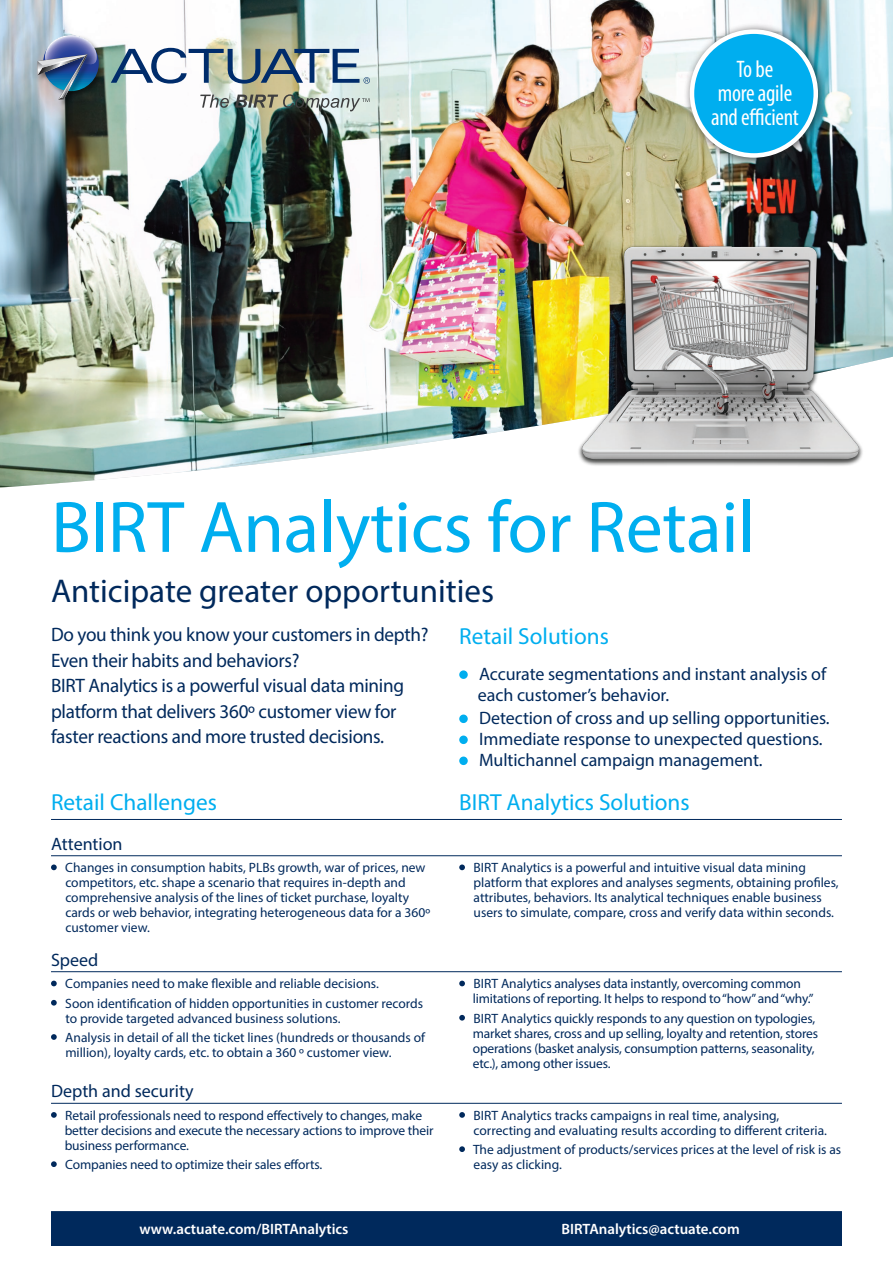
<style>
.page{position:relative;width:893px;height:1263px;background:#fff}
.page>*{position:absolute;margin:0;border:0;box-sizing:border-box;transform-origin:0 0}
.t1{font:73.5px "Myriad Pro";letter-spacing:-.005em;color:#00aeef}
.t2{font:33px "Myriad Pro";color:#00295c}
.t3{font:condensed 24px/24px "Myriad Pro";letter-spacing:-.01em;color:#fff;text-align:center}
.t4{font:23.25px "Myriad Pro";color:#00aeef}
.t5{font:19.5px/25.5px "Myriad Pro";letter-spacing:-.015em;color:#00295c}
.t6{font:18px/21px "Myriad Pro";letter-spacing:-.005em;color:#00295c}
.t7{font:600 15px "Myriad Pro";color:#fff}
.t8{font:13.5px/15px "Myriad Pro";color:#00295c}
</style>
<div class="page">
<img style="left:0;top:0;width:893px;height:488px">
<hr style="left:51px;top:855px;width:791px;height:1px;background:#00295c">
<svg style="left:51px;top:864px;width:6px;height:6px"></svg>
<svg style="left:459px;top:981px;width:6px;height:5px"></svg>
<svg style="left:459px;top:1015px;width:6px;height:5px"></svg>
<hr style="left:51px;top:971px;width:791px;height:1px;background:#00295c">
<svg style="left:51px;top:981px;width:6px;height:5px"></svg>
<svg style="left:51px;top:1000px;width:6px;height:5px"></svg>
<svg style="left:51px;top:1034px;width:6px;height:6px"></svg>
<svg style="left:459px;top:864px;width:6px;height:6px"></svg>
<hr style="left:51px;top:1103px;width:791px;height:1px;background:#00295c">
<svg style="left:51px;top:1112px;width:6px;height:6px"></svg>
<svg style="left:51px;top:1161px;width:6px;height:6px"></svg>
<svg style="left:459px;top:1112px;width:6px;height:6px"></svg>
<svg style="left:459px;top:1146px;width:6px;height:6px"></svg>
<hr style="left:51px;top:819px;width:791px;height:1px;background:#00295c">
<hr style="left:51px;top:1211px;width:791px;height:1px;background:#00295c">
<div style="left:459px;top:670px;width:9px;height:9px;background:#00aeef;border-radius:50%"></div>
<svg style="left:459px;top:714px;width:9px;height:9px"></svg>
<svg style="left:459px;top:735px;width:9px;height:9px"></svg>
<svg style="left:459px;top:756px;width:9px;height:9px"></svg>
<div style="left:683px;top:23px;width:145px;height:144px;background:#231f20;opacity:.75"></div>
<div style="left:692px;top:32px;width:124px;height:123px;background:#00aeef;border-radius:50%"></div>
<div style="left:690px;top:29px;width:128px;height:129px;border:4px solid #fff;border-radius:50%"></div>
<div style="left:51px;top:1212px;width:791px;height:34px;background:#00295c"></div>
<svg style="left:200px;top:95px;width:29px;height:13px"></svg>
<svg style="left:235px;top:94px;width:135px;height:17px;background:#979f94"></svg>
<svg style="left:111px;top:48px;width:259px;height:36px"></svg>
<img style="left:40px;top:33px;width:68px;height:67px">
<img style="left:34px;top:51px;width:64px;height:58px">
<svg style="left:38px;top:35px;width:59px;height:64px;background:#677ea0"></svg>
<img style="left:567px;top:240px;width:307px;height:231px">
<h3 class="t3" style="left:711px;top:57px;width:89px">To be<br>more agile and efficient</h3>
<h1 class="t1" style="left:51px;top:482px;width:706px">BIRT Analytics for Retail</h1>
<h2 class="t2" style="left:51px;top:570px;width:445px">Anticipate greater opportunities</h2>
<h3 class="t5" style="left:51px;top:622px;width:379px">Do you think you know your customers in depth?<br>Even their habits and behaviors?<br>BIRT Analytics is a powerful visual data mining platform that delivers 360º customer view for faster reactions and more trusted decisions.</h3>
<h3 class="t4" style="left:459px;top:622px;width:151px">Retail Solutions</h3>
<h3 class="t6" style="left:478px;top:663px;width:350px">Accurate segmentations and instant analysis of each customer’s behavior.</h3>
<h3 class="t6" style="left:479px;top:707px;width:352px">Detection of cross and up selling opportunities.<br>Immediate response to unexpected questions.<br>Multichannel campaign management.</h3>
<h3 class="t4" style="left:51px;top:788px;width:167px">Retail Challenges</h3>
<h3 class="t4" style="left:459px;top:788px;width:232px">BIRT Analytics Solutions</h3>
<h3 class="t6" style="left:51px;top:833px;width:73px">Attention</h3>
<p class="t8" style="left:65px;top:860px;width:366px">Changes in consumption habits, PLBs growth, war of prices, new competitors, etc. shape a scenario that requires in-depth and comprehensive analysis of the lines of ticket purchase, loyalty cards or web behavior, integrating heterogeneous data for a 360º customer view.</p>
<p class="t8" style="left:474px;top:860px;width:367px">BIRT Analytics is a powerful and intuitive visual data mining platform that explores and analyses segments, obtaining profiles, attributes, behaviors. Its analytical techniques enable business users to simulate, compare, cross and verify data within seconds.</p>
<h3 class="t6" style="left:51px;top:949px;width:49px">Speed</h3>
<p class="t8" style="left:65px;top:974px;width:359px;line-height:19.2px">Companies need to make flexible and reliable decisions.<br>Soon identification of hidden opportunities in customer records</p>
<p class="t8" style="left:65px;top:1008px;width:361px;line-height:19.2px">to provide targeted advanced business solutions.<br>Analysis in detail of all the ticket lines (hundreds or thousands of</p>
<p class="t8" style="left:65px;top:1045px;width:328px">million), loyalty cards, etc. to obtain a 360 º customer view.</p>
<h3 class="t6" style="left:51px;top:1080px;width:144px">Depth and security</h3>
<p class="t8" style="left:65px;top:1108px;width:370px">Retail professionals need to respond effectively to changes, make better decisions and execute the necessary actions to improve their business performance.</p>
<p class="t8" style="left:65px;top:1157px;width:258px">Companies need to optimize their sales efforts.</p>
<p class="t8" style="left:473px;top:976px;width:342px">BIRT Analytics analyses data instantly, overcoming common limitations of reporting. It helps to respond to “how” and “why.”</p>
<p class="t8" style="left:473px;top:1010px;width:347px">BIRT Analytics quickly responds to any question on typologies, market shares, cross and up selling, loyalty and retention, stores operations (basket analysis, consumption patterns, seasonality, etc.), among other issues.</p>
<p class="t8" style="left:474px;top:1108px;width:355px">BIRT Analytics tracks campaigns in real time, analysing, correcting and evaluating results according to different criteria.</p>
<p class="t8" style="left:473px;top:1142px;width:370px">The adjustment of products/services prices at the level of risk is as easy as clicking.</p>
<p class="t7" style="left:139px;top:1220px;width:211px">www.actuate.com/BIRTAnalytics</p>
<p class="t7" style="left:561px;top:1220px;width:180px">BIRTAnalytics@actuate.com</p>
</div>
